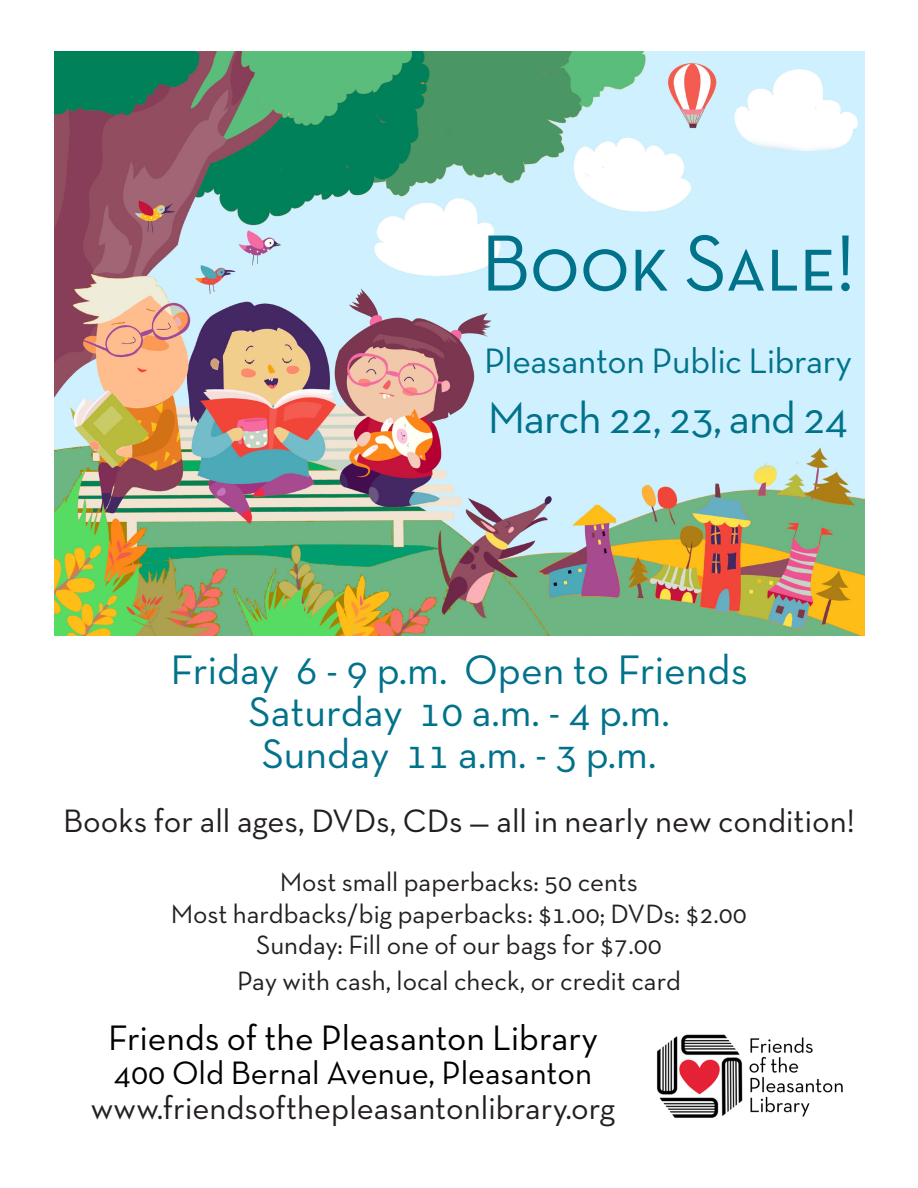
<style>
.page{position:relative;width:918px;height:1188px;background:#fff}
.page>*{position:absolute;margin:0;border:0;box-sizing:border-box;transform-origin:0 0}
.t1{font:81px "Neutra Text TF Book SC Alt";letter-spacing:-.01em;color:#00728a}
.t2{font:45px "Neutra Text TF";letter-spacing:-.025em;color:#00728a}
.t3{font:42px/42px "Neutra Text TF";color:#00728a;text-align:center}
.t4{font:36px "Neutra Text TF";color:#000}
.t5{font:36px "Neutra Text TF";letter-spacing:-.01em;color:#00728a}
.t6{font:33px "Neutra Text TF";color:#231f20}
.t7{font:33px "Neutra Text TF";color:#000}
.t8{font:27px "Neutra Text TF";color:#231f20}
</style>
<div class="page">
<img style="left:54px;top:52px;width:810px;height:583px">
<img style="left:656px;top:1034px;width:187px;height:84px">
<p class="t1" style="left:481px;top:214px;width:376px">Book Sale!</p>
<p class="t5" style="left:484px;top:339px;width:370px">Pleasanton Public Library</p>
<p class="t2" style="left:488px;top:391px;width:362px">March 22, 23, and 24</p>
<p class="t3" style="left:170px;top:648px;width:579px">Friday 6 - 9 p.m. Open to Friends<br>Saturday 10 a.m. - 4 p.m.<br>Sunday 11 a.m. - 3 p.m.</p>
<p class="t6" style="left:63px;top:801px;width:793px">Books for all ages, DVDs, CDs — all in nearly new condition!</p>
<p class="t8" style="left:280px;top:866px;width:360px">Most small paperbacks: 50 cents</p>
<p class="t8" style="left:171px;top:897px;width:578px">Most hardbacks/big paperbacks: $1.00; DVDs: $2.00</p>
<p class="t8" style="left:256px;top:929px;width:407px">Sunday: Fill one of our bags for $7.00</p>
<p class="t8" style="left:237px;top:965px;width:445px">Pay with cash, local check, or credit card</p>
<p class="t4" style="left:108px;top:1016px;width:492px">Friends of the Pleasanton Library</p>
<p class="t7" style="left:114px;top:1053px;width:480px">400 Old Bernal Avenue, Pleasanton</p>
<p class="t6" style="left:91px;top:1088px;width:526px">www.friendsofthepleasantonlibrary.org</p>
</div>
